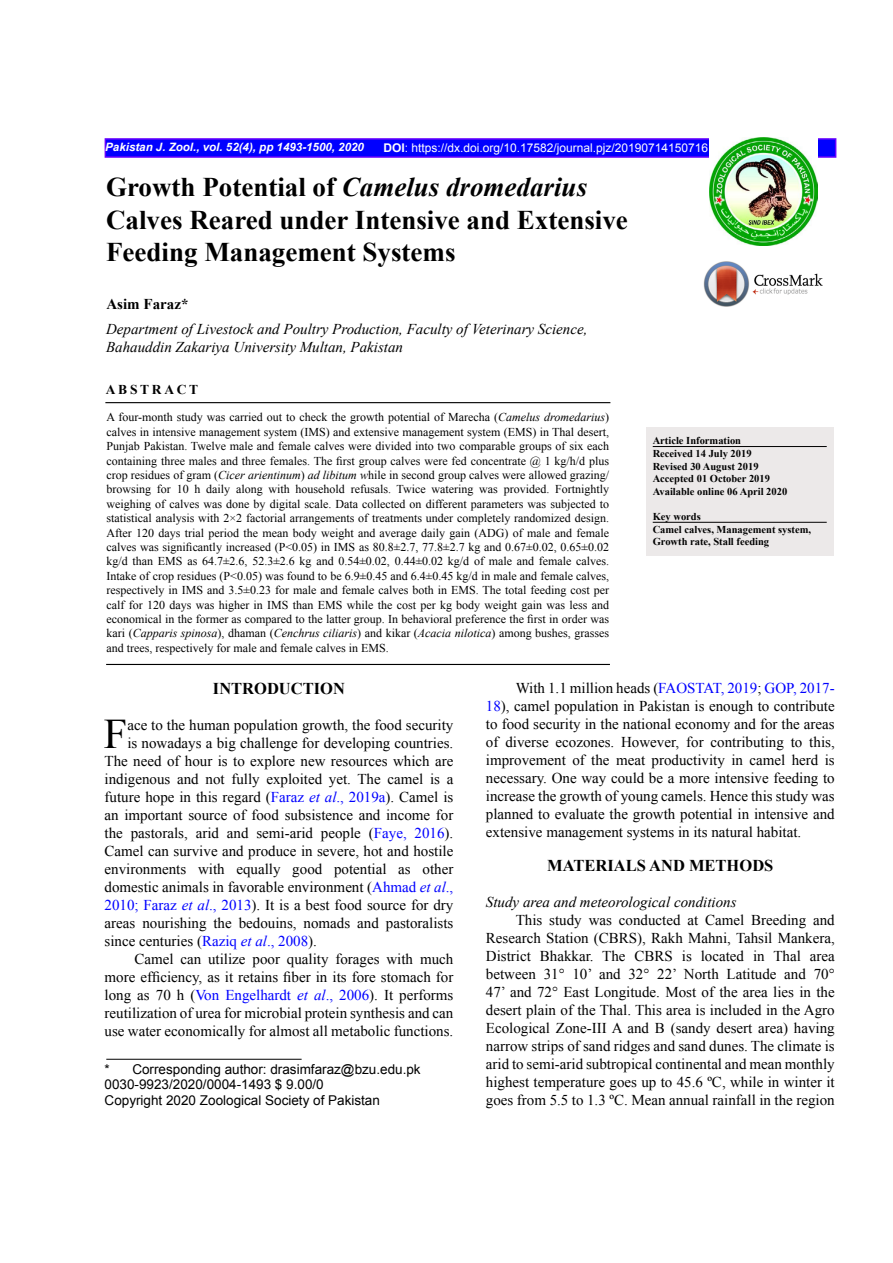
<style>
.page{position:relative;width:893px;height:1263px;background:#fff}
.page>*{position:absolute;margin:0;border:0;box-sizing:border-box;transform-origin:0 0}
.t1{font:42.15px "Times New Roman";color:#000}
.t2{font:700 27px/32.4px "Times New Roman";color:#000}
.t3{font:700 16.5px "Times New Roman";color:#000}
.t4{font:15px/18px "Times New Roman";color:#000;text-align:justify}
.t5{font:italic 15px/18px "Times New Roman";color:#000}
.t6{font:700 15px "Times New Roman";color:#000}
.t7{font:13.5px/15.8px "Arial";color:#000}
.t8{font:700 13.5px "Times New Roman";letter-spacing:.2em;color:#000}
.t9{font:12px/14.4px "Times New Roman";color:#000;text-align:justify}
.t10{font:12px "Arial";color:#fff}
.t11{font:italic 700 11.55px "Arial";color:#fff}
.t12{font:700 10.5px/12.6px "Times New Roman";color:#000}
.s1{font-weight:700}
.s2{font-style:italic}
.s3{color:#00f}
.s4{font-style:italic;color:#00f}
</style>
<div class="page">
<img style="left:703px;top:261px;width:120px;height:45px">
<div style="left:105px;top:138px;width:731px;height:20px;background:#00f;border:2px solid #60f"></div>
<img style="left:709px;top:138px;width:108px;height:108px">
<div style="left:646px;top:427px;width:187px;height:129px;background:#ece9e9"></div>
<hr style="left:653px;top:522px;width:174px;height:1px;background:#000">
<hr style="left:105px;top:402px;width:505px;height:1px;background:#000">
<hr style="left:106px;top:664px;width:504px;height:1px;background:#000">
<hr style="left:653px;top:446px;width:174px;height:1px;background:#000">
<hr style="left:106px;top:1059px;width:196px;height:1px;background:#000">
<p class="t11" style="left:105px;top:139px;width:260px">Pakistan J. Zool., vol. 52(4), pp 1493-1500, 2020</p>
<p class="t10" style="left:383px;top:140px;width:326px"><span class="s1">DOI</span>: https://dx.doi.org/10.17582/journal.pjz/20190714150716</p>
<h2 class="t2" style="left:106px;top:171px;width:523px">Growth Potential of <span class="s2">Camelus dromedarius<br></span>Calves Reared under Intensive and Extensive<br>Feeding Management Systems</h2>
<p class="t6" style="left:106px;top:294px;width:84px">Asim Faraz*</p>
<p class="t5" style="left:106px;top:320px;width:483px">Department of Livestock and Poultry Production, Faculty of Veterinary Science,<br>Bahauddin Zakariya University Multan, Pakistan</p>
<p class="t8" style="left:106px;top:380px;width:94px">ABSTRACT</p>
<p class="t9" style="left:107px;top:410px;width:504px">A four-month study was carried out to check the growth potential of Marecha (<span class="s2">Camelus dromedarius</span>) calves in intensive management system (IMS) and extensive management system (EMS) in Thal desert, Punjab Pakistan. Twelve male and female calves were divided into two comparable groups of six each containing three males and three females. The first group calves were fed concentrate @ 1 kg/h/d plus crop residues of gram (<span class="s2">Cicer arientinum</span>) <span class="s2">ad libitum w</span>hile in second group calves were allowed grazing/ browsing for 10 h daily along with household refusals. Twice watering was provided. Fortnightly weighing of calves was done by digital scale. Data collected on different parameters was subjected to statistical analysis with 2×2 factorial arrangements of treatments under completely randomized design.<br>After 120 days trial period the mean body weight and average daily gain (ADG) of male and female calves was significantly increased (P&lt;0.05) in IMS as 80.8±2.7, 77.8±2.7 kg and 0.67±0.02, 0.65±0.02 kg/d than EMS as 64.7±2.6, 52.3±2.6 kg and 0.54±0.02, 0.44±0.02 kg/d of male and female calves.<br>Intake of crop residues (P&lt;0.05) was found to be 6.9±0.45 and 6.4±0.45 kg/d in male and female calves, respectively in IMS and 3.5±0.23 for male and female calves both in EMS. The total feeding cost per calf for 120 days was higher in IMS than EMS while the cost per kg body weight gain was less and economical in the former as compared to the latter group. In behavioral preference the first in order was kari (<span class="s2">Capparis spinosa</span>), dhaman (<span class="s2">Cenchrus ciliaris</span>) and kikar (<span class="s2">Acacia nilotica</span>) among bushes, grasses and trees, respectively for male and female calves in EMS.</p>
<p class="t3" style="left:213px;top:677px;width:133px">INTRODUCTION</p>
<h1 class="t1" style="left:104px;top:705px;width:25px">F</h1>
<p class="t4" style="left:127px;top:715px;width:327px">ace to the human population growth, the food security</p>
<p class="t12" style="left:653px;top:434px;width:136px">Article Information<br>Received 14 July 2019<br>Revised 30 August 2019<br>Accepted 01 October 2019<br>Available online 06 April 2020</p>
<p class="t12" style="left:653px;top:510px;width:160px">Key words<br>Camel calves, Management system,<br>Growth rate, Stall feeding</p>
<p class="t4" style="left:486px;top:679px;width:350px;text-indent:30px">With 1.1 million heads (<span class="s3">FAOSTAT, 2019</span>; <span class="s3">GOP, 2017- 18</span>), camel population in Pakistan is enough to contribute to food security in the national economy and for the areas of diverse ecozones. However, for contributing to this, improvement of the meat productivity in camel herd is necessary. One way could be a more intensive feeding to increase the growth of young camels. Hence this study was planned to evaluate the growth potential in intensive and extensive management systems in its natural habitat.</p>
<p class="t3" style="left:547px;top:854px;width:228px">MATERIALS AND METHODS</p>
<p class="t5" style="left:486px;top:893px;width:252px">Study area and meteorological conditions</p>
<p class="t4" style="left:486px;top:911px;width:350px;text-indent:30px">This study was conducted at Camel Breeding and Research Station (CBRS), Rakh Mahni, Tahsil Mankera, District Bhakkar. The CBRS is located in Thal area between 31° 10’ and 32° 22’ North Latitude and 70° 47’ and 72° East Longitude. Most of the area lies in the desert plain of the Thal. This area is included in the Agro Ecological Zone-III A and B (sandy desert area) having narrow strips of sand ridges and sand dunes. The climate is arid to semi-arid subtropical continental and mean monthly highest temperature goes up to 45.6 ºC, while in winter it goes from 5.5 to 1.3 ºC. Mean annual rainfall in the region</p>
<p class="t4" style="left:127px;top:733px;width:327px">is nowadays a big challenge for developing countries.</p>
<p class="t4" style="left:105px;top:751px;width:350px">The need of hour is to explore new resources which are</p>
<p class="t4" style="left:105px;top:769px;width:350px">indigenous and not fully exploited yet. The camel is a</p>
<p class="t4" style="left:105px;top:787px;width:350px">future hope in this regard (<span class="s3">Faraz</span> <span class="s4">et al</span><span class="s3">., 2019a</span>). Camel is</p>
<p class="t4" style="left:105px;top:805px;width:350px">an important source of food subsistence and income for</p>
<p class="t4" style="left:105px;top:823px;width:350px">the pastorals, arid and semi-arid people (<span class="s3">Faye, 2016</span>).</p>
<p class="t4" style="left:105px;top:841px;width:350px">Camel can survive and produce in severe, hot and hostile</p>
<p class="t4" style="left:105px;top:859px;width:350px">environments with equally good potential as other</p>
<p class="t4" style="left:105px;top:877px;width:350px">domestic animals in favorable environment (<span class="s3">Ahmad</span> <span class="s4">et al</span><span class="s3">.,</span></p>
<p class="t4" style="left:105px;top:895px;width:350px"><span class="s3">2010; Faraz</span> <span class="s4">et al</span><span class="s3">., 2013</span>). It is a best food source for dry</p>
<p class="t4" style="left:105px;top:913px;width:350px">areas nourishing the bedouins, nomads and pastoralists</p>
<p class="t4" style="left:105px;top:931px;width:214px">since centuries (<span class="s3">Raziq</span> <span class="s4">et al</span><span class="s3">., 2008</span>).</p>
<p class="t4" style="left:134px;top:949px;width:320px">Camel can utilize poor quality forages with much</p>
<p class="t4" style="left:105px;top:967px;width:350px">more efficiency, as it retains fiber in its fore stomach for</p>
<p class="t4" style="left:105px;top:985px;width:350px">long as 70 h (<span class="s3">Von Engelhardt</span> <span class="s4">et al</span><span class="s3">., 2006</span>). It performs</p>
<p class="t4" style="left:105px;top:1003px;width:350px">reutilization of urea for microbial protein synthesis and can</p>
<p class="t4" style="left:105px;top:1021px;width:350px">use water economically for almost all metabolic functions.</p>
<p class="t7" style="left:105px;top:1061px;width:318px">* Corresponding author: drasimfaraz@bzu.edu.pk<br>0030-9923/2020/0004-1493 $ 9.00/0<br>Copyright 2020 Zoological Society of Pakistan</p>
</div>
